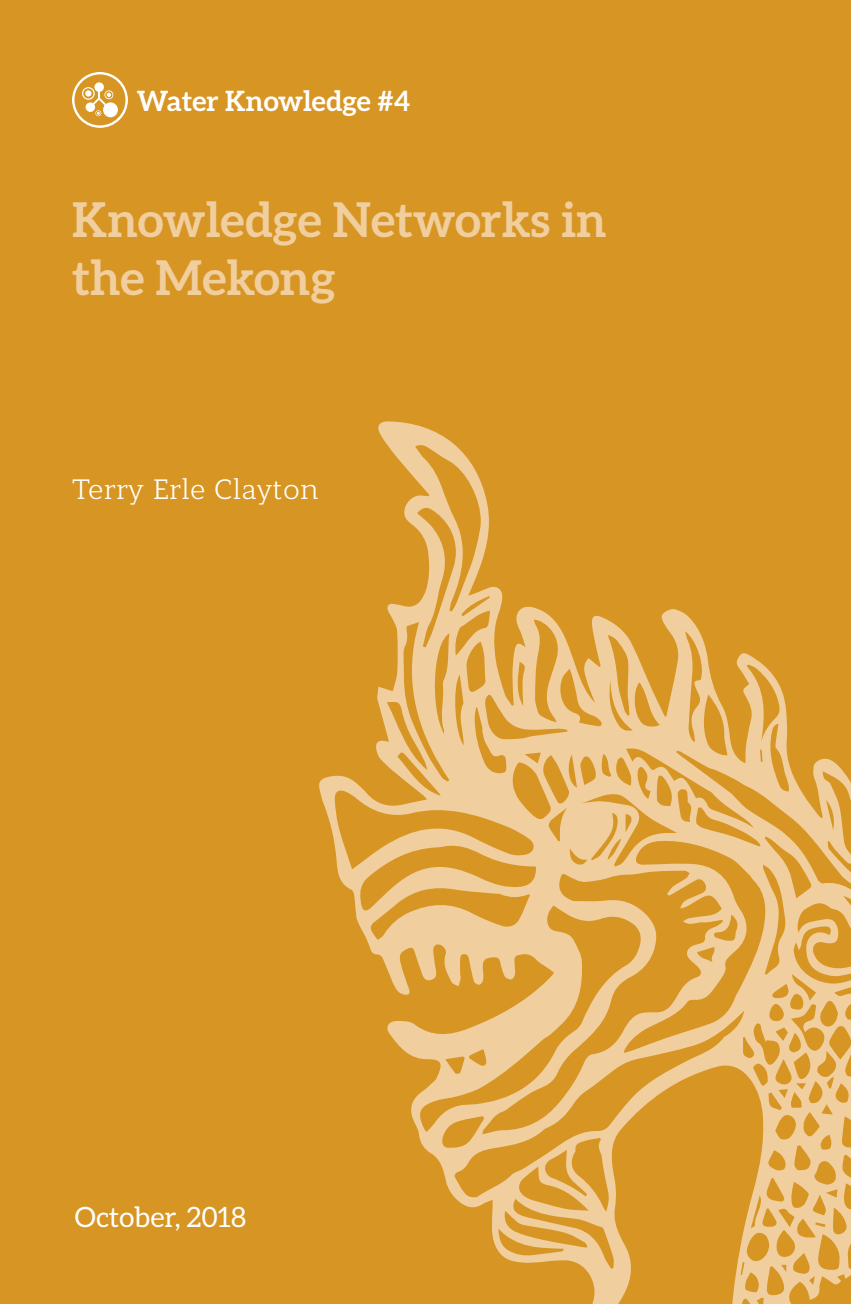
<style>
.page{position:relative;width:851px;height:1304px;background:#fff}
.page>*{position:absolute;margin:0;border:0;box-sizing:border-box;transform-origin:0 0}
.t1{font:700 48px "Aleo";color:#f0ce9e}
.t2{font:28px "Modum";color:#fff}
.t3{font:700 28px "Aleo";color:#fff}
.t4{font:28px "Aleo";color:#fff}
</style>
<div class="page">
<div style="left:0;top:0;width:850px;height:1304px;background:#d79523"></div>
<svg style="left:319px;top:421px;width:531px;height:883px"></svg>
<svg style="left:72px;top:72px;width:56px;height:56px"></svg>
<p class="t3" style="left:137px;top:84px;width:275px">Water Knowledge #4</p>
<p class="t1" style="left:72px;top:192px;width:536px">Knowledge Networks in</p>
<p class="t1" style="left:72px;top:250px;width:265px">the Mekong</p>
<p class="t2" style="left:72px;top:468px;width:249px">Terry Erle Clayton</p>
<p class="t4" style="left:75px;top:1202px;width:173px">October, 2018</p>
</div>
